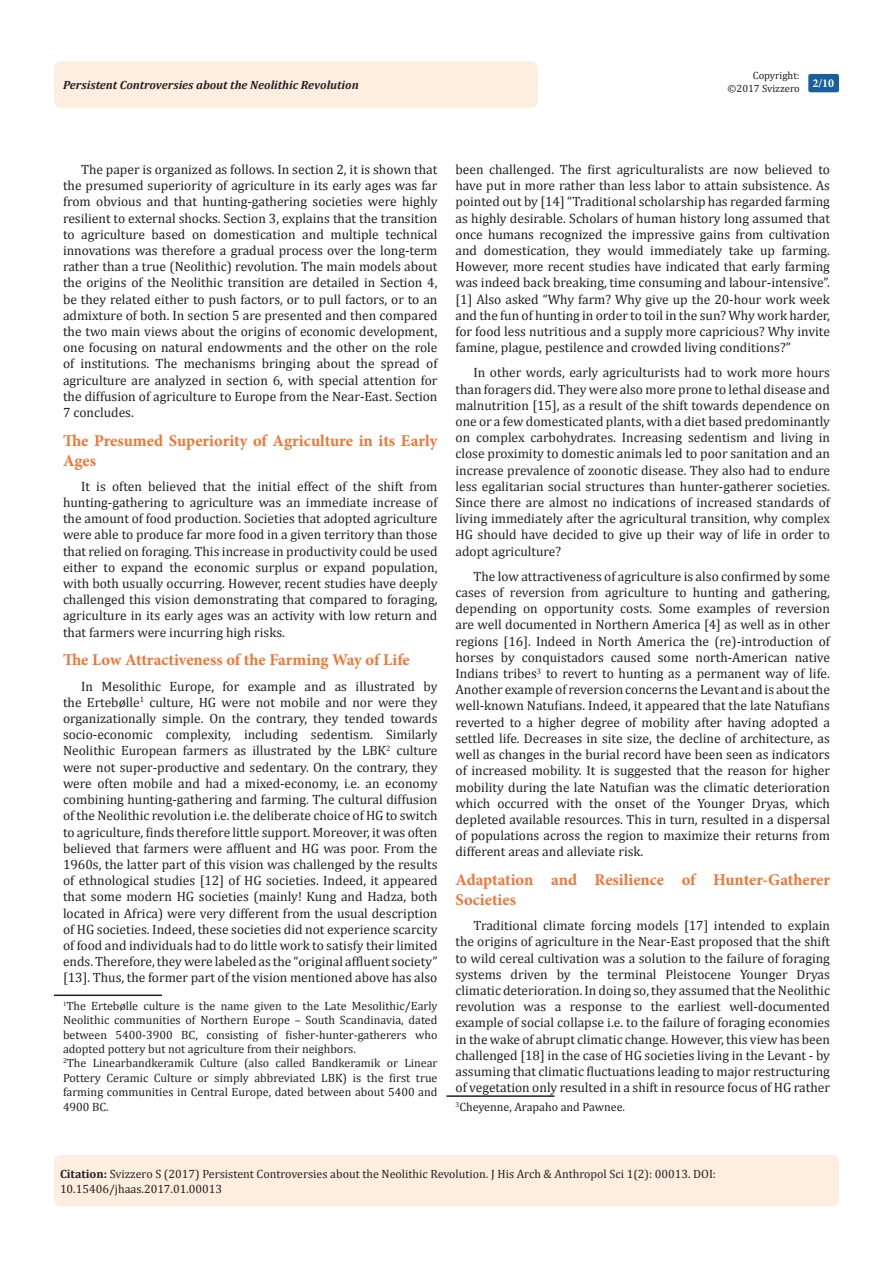
<style>
.page{position:relative;width:893px;height:1263px;background:#fff}
.page>*{position:absolute;margin:0;border:0;box-sizing:border-box;transform-origin:0 0}
.List_Paragraph{font:700 16.5px/19.8px "Minion Pro";color:#f37331}
.t1{font:13.5px/16.2px "Cambria";color:#231f20;text-align:justify}
.Citation{font:12px/14.4px "Cambria";color:#231f20;text-align:justify}
.t2{font:italic 700 12px "Cambria";color:#231f20}
.t3{font:700 12px "Minion Pro";color:#fff}
.t4{font:10.5px/12.6px "Cambria";color:#231f20;text-align:right}
.s1{font-weight:700}
</style>
<div class="page">
<div style="left:54px;top:1155px;width:785px;height:51px;background:#feeee0;border-radius:7px"></div>
<div style="left:54px;top:61px;width:484px;height:47px;background:#feeee0;border-radius:8px"></div>
<div style="left:808px;top:74px;width:31px;height:18px;background:#18609d;border-radius:2px"></div>
<hr style="left:54px;top:994px;width:108px;height:2px;background:#231f20">
<hr style="left:446px;top:1095px;width:108px;height:2px;background:#231f20">
<p class="t4" style="left:728px;top:69px;width:74px">Copyright: ©2017 Svizzero</p>
<p class="t2" style="left:63px;top:77px;width:297px">Persistent Controversies about the Neolithic Revolution</p>
<p class="t3" style="left:812px;top:75px;width:23px">2/10</p>
<p class="t1" style="left:63px;top:161px;width:376px;text-indent:18px">The paper is organized as follows. In section 2, it is shown that the presumed superiority of agriculture in its early ages was far from obvious and that hunting-gathering societies were highly resilient to external shocks. Section 3, explains that the transition to agriculture based on domestication and multiple technical innovations was therefore a gradual process over the long-term rather than a true (Neolithic) revolution. The main models about the origins of the Neolithic transition are detailed in Section 4, be they related either to push factors, or to pull factors, or to an admixture of both. In section 5 are presented and then compared the two main views about the origins of economic development, one focusing on natural endowments and the other on the role of institutions. The mechanisms bringing about the spread of agriculture are analyzed in section 6, with special attention for the diffusion of agriculture to Europe from the Near-East. Section 7 concludes.</p>
<p class="List_Paragraph" style="left:63px;top:430px;width:376px">The Presumed Superiority of Agriculture in its Early<br>Ages</p>
<p class="t1" style="left:63px;top:478px;width:376px;text-indent:18px">It is often believed that the initial effect of the shift from hunting-gathering to agriculture was an immediate increase of the amount of food production. Societies that adopted agriculture were able to produce far more food in a given territory than those that relied on foraging. This increase in productivity could be used either to expand the economic surplus or expand population, with both usually occurring. However, recent studies have deeply challenged this vision demonstrating that compared to foraging, agriculture in its early ages was an activity with low return and that farmers were incurring high risks.</p>
<p class="List_Paragraph" style="left:63px;top:650px;width:348px">The Low Attractiveness of the Farming Way of Life</p>
<p class="t1" style="left:63px;top:678px;width:376px;text-indent:18px">In Mesolithic Europe, for example and as illustrated by the Ertebølle<sup>1</sup> culture, HG were not mobile and nor were they organizationally simple. On the contrary, they tended towards socio-economic complexity, including sedentism. Similarly Neolithic European farmers as illustrated by the LBK<sup>2</sup> culture were not super-productive and sedentary. On the contrary, they were often mobile and had a mixed-economy, i.e. an economy combining hunting-gathering and farming. The cultural diffusion of the Neolithic revolution i.e. the deliberate choice of HG to switch to agriculture, finds therefore little support. Moreover, it was often believed that farmers were affluent and HG was poor. From the 1960s, the latter part of this vision was challenged by the results of ethnological studies [12] of HG societies. Indeed, it appeared that some modern HG societies (mainly! Kung and Hadza, both located in Africa) were very different from the usual description of HG societies. Indeed, these societies did not experience scarcity of food and individuals had to do little work to satisfy their limited ends. Therefore, they were labeled as the “original affluent society” [13]. Thus, the former part of the vision mentioned above has also</p>
<p class="Citation" style="left:63px;top:998px;width:376px"><sup>1</sup>The Ertebølle culture is the name given to the Late Mesolithic/Early Neolithic communities of Northern Europe – South Scandinavia, dated between 5400-3900 BC, consisting of fisher-hunter-gatherers who adopted pottery but not agriculture from their neighbors.</p>
<p class="Citation" style="left:63px;top:1056px;width:376px"><sup>2</sup>The Linearbandkeramik Culture (also called Bandkeramik or Linear Pottery Ceramic Culture or simply abbreviated LBK) is the first true farming communities in Central Europe, dated between about 5400 and 4900 BC.</p>
<p class="t1" style="left:455px;top:161px;width:376px">been challenged. The first agriculturalists are now believed to have put in more rather than less labor to attain subsistence. As pointed out by [14] “Traditional scholarship has regarded farming as highly desirable. Scholars of human history long assumed that once humans recognized the impressive gains from cultivation and domestication, they would immediately take up farming.<br>However, more recent studies have indicated that early farming was indeed back breaking, time consuming and labour-intensive”. [1] Also asked “Why farm? Why give up the 20‐hour work week and the fun of hunting in order to toil in the sun? Why work harder, for food less nutritious and a supply more capricious? Why invite famine, plague, pestilence and crowded living conditions?”</p>
<p class="t1" style="left:455px;top:365px;width:376px;text-indent:18px">In other words, early agriculturists had to work more hours than foragers did. They were also more prone to lethal disease and malnutrition [15], as a result of the shift towards dependence on one or a few domesticated plants, with a diet based predominantly on complex carbohydrates. Increasing sedentism and living in close proximity to domestic animals led to poor sanitation and an increase prevalence of zoonotic disease. They also had to endure less egalitarian social structures than hunter-gatherer societies.<br>Since there are almost no indications of increased standards of living immediately after the agricultural transition, why complex HG should have decided to give up their way of life in order to adopt agriculture?</p>
<p class="t1" style="left:455px;top:568px;width:376px;text-indent:18px">The low attractiveness of agriculture is also confirmed by some cases of reversion from agriculture to hunting and gathering, depending on opportunity costs. Some examples of reversion are well documented in Northern America [4] as well as in other regions [16]. Indeed in North America the (re)-introduction of horses by conquistadors caused some north-American native Indians tribes<sup>3</sup> to revert to hunting as a permanent way of life.<br>Another example of reversion concerns the Levant and is about the well-known Natufians. Indeed, it appeared that the late Natufians reverted to a higher degree of mobility after having adopted a settled life. Decreases in site size, the decline of architecture, as well as changes in the burial record have been seen as indicators of increased mobility. It is suggested that the reason for higher mobility during the late Natufian was the climatic deterioration which occurred with the onset of the Younger Dryas, which depleted available resources. This in turn, resulted in a dispersal of populations across the region to maximize their returns from different areas and alleviate risk.</p>
<p class="List_Paragraph" style="left:455px;top:870px;width:376px">Adaptation and Resilience of Hunter-Gatherer<br>Societies</p>
<p class="t1" style="left:455px;top:917px;width:376px;text-indent:18px">Traditional climate forcing models [17] intended to explain the origins of agriculture in the Near-East proposed that the shift to wild cereal cultivation was a solution to the failure of foraging systems driven by the terminal Pleistocene Younger Dryas climatic deterioration. In doing so, they assumed that the Neolithic revolution was a response to the earliest well-documented example of social collapse i.e. to the failure of foraging economies in the wake of abrupt climatic change. However, this view has been challenged [18] in the case of HG societies living in the Levant - by assuming that climatic fluctuations leading to major restructuring of vegetation only resulted in a shift in resource focus of HG rather</p>
<p class="Citation" style="left:455px;top:1099px;width:171px"><sup>3</sup>Cheyenne, Arapaho and Pawnee.</p>
<p class="Citation" style="left:60px;top:1167px;width:658px"><span class="s1">Citation:</span> Svizzero S (2017) Persistent Controversies about the Neolithic Revolution. J His Arch &amp; Anthropol Sci 1(2): 00013. DOI:</p>
<p class="Citation" style="left:60px;top:1181px;width:164px">10.15406/jhaas.2017.01.00013</p>
</div>
